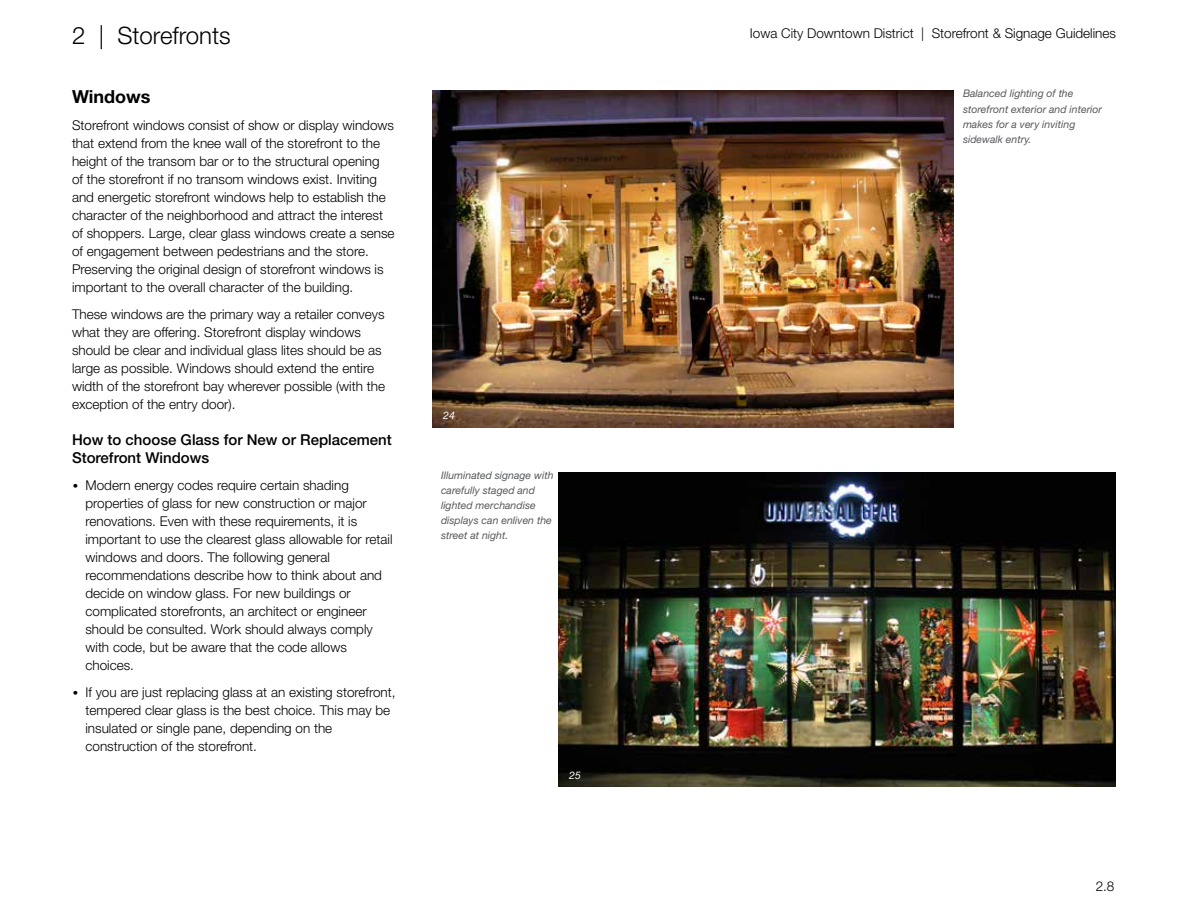
<style>
.page{position:relative;width:1188px;height:918px;background:#fff}
.page>*{position:absolute;margin:0;border:0;box-sizing:border-box;transform-origin:0 0}
.t1{font:300 24px "Helvetica Neue LT Std";color:#000}
.t2{font:700 18px "Helvetica Neue LT Std";color:#000}
.t3{font:500 15px/18px "Helvetica Neue LT Std";color:#000}
.t4{font:300 13.5px/18px "Helvetica Neue LT Std";color:#000}
.t5{font:italic 10.5px/15px "Helvetica Neue LT Std";color:#58595b}
.t6{font:italic 10.5px "Helvetica Neue LT Std";color:#fff}
.s1{font-family:"Calibri"}
</style>
<div class="page">
<img style="left:432px;top:90px;width:522px;height:338px">
<img style="left:559px;top:473px;width:556px;height:314px">
<h1 class="t1" style="left:72px;top:21px;width:160px">2 | Storefronts</h1>
<h2 class="t2" style="left:72px;top:85px;width:80px">Windows</h2>
<p class="t4" style="left:72px;top:116px;width:324px">Storefront windows consist of show or display windows that extend from the knee wall of the storefront to the height of the transom bar or to the structural opening<br>of the storefront if no transom windows exist. Inviting and energetic storefront windows help to establish the character of the neighborhood and attract the interest of shoppers. Large, clear glass windows create a sense of engagement between pedestrians and the store.<br>Preserving the original design of storefront windows is important to the overall character of the building.</p>
<p class="t4" style="left:72px;top:305px;width:315px">These windows are the primary way a retailer conveys what they are offering. Storefront display windows should be clear and individual glass lites should be as large as possible. Windows should extend the entire width of the storefront bay wherever possible (with the exception of the entry door).</p>
<p class="t3" style="left:72px;top:430px;width:321px">How to choose Glass for New or Replacement<br>Storefront Windows</p>
<p class="t4" style="left:86px;top:476px;width:309px;text-indent:-13px"><span class="s1">•</span> Modern energy codes require certain shading properties of glass for new construction or major renovations. Even with these requirements, it is important to use the clearest glass allowable for retail windows and doors. The following general recommendations describe how to think about and decide on window glass. For new buildings or complicated storefronts, an architect or engineer should be consulted. Work should always comply with code, but be aware that the code allows choices.</p>
<p class="t4" style="left:86px;top:683px;width:312px;text-indent:-13px"><span class="s1">•</span> If you are just replacing glass at an existing storefront, tempered clear glass is the best choice. This may be insulated or single pane, depending on the construction of the storefront.</p>
<p class="t6" style="left:443px;top:408px;width:13px">24</p>
<p class="t5" style="left:441px;top:468px;width:114px">Illuminated signage with carefully staged and lighted merchandise displays can enliven the street at night.</p>
<p class="t6" style="left:569px;top:768px;width:13px">25</p>
<p class="t4" style="left:750px;top:24px;width:368px">Iowa City Downtown District | Storefront &amp; Signage Guidelines</p>
<p class="t5" style="left:963px;top:86px;width:141px">Balanced lighting of the storefront exterior and interior makes for a very inviting sidewalk entry.</p>
<p class="t4" style="left:1096px;top:877px;width:20px">2.8</p>
</div>
